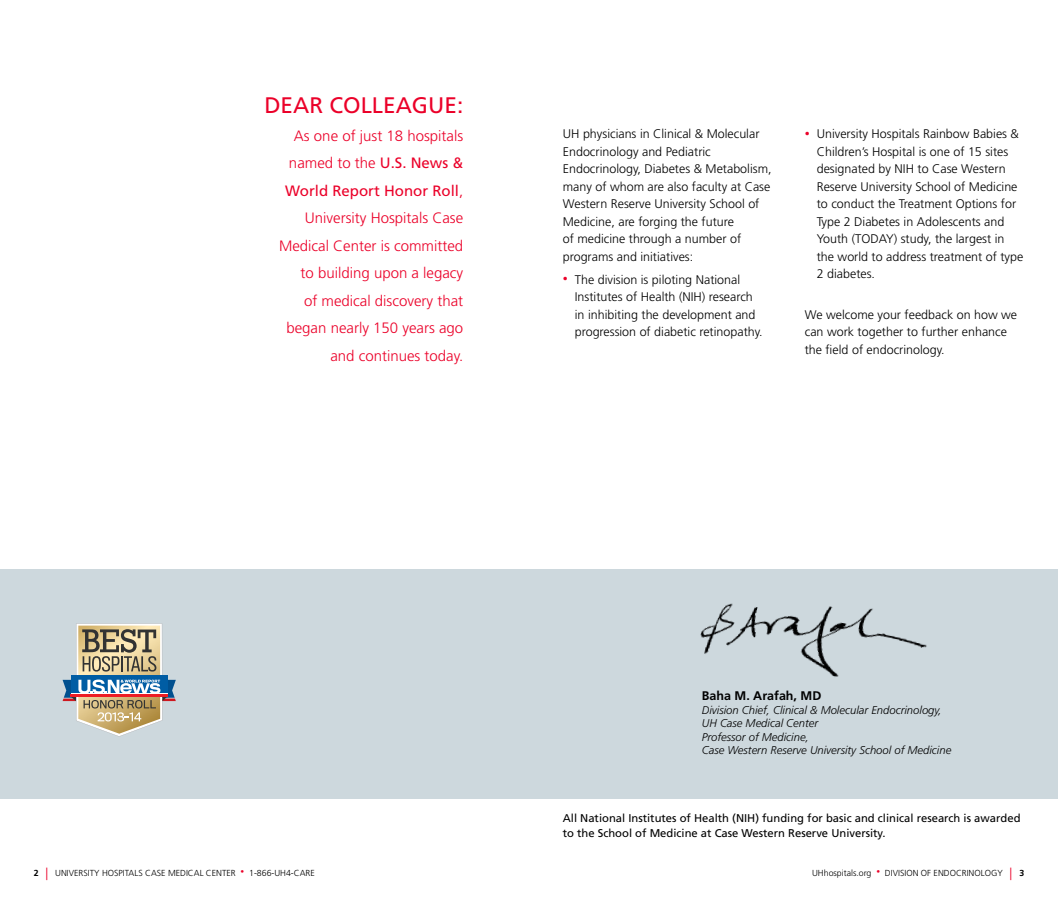
<style>
.page{position:relative;width:1058px;height:900px;background:#fff}
.page>*{position:absolute;margin:0;border:0;box-sizing:border-box;transform-origin:0 0}
.t1{font:22.5px "Frutiger LT Std";color:#eb0029}
.t2{font:300 15px/27.5px "Frutiger LT Std";color:#eb0029;text-align:right}
.t3{font:300 12.5px/17.5px "Frutiger LT Std";color:#000}
.t4{font:700 12.5px "Frutiger LT Std";color:#000}
.t5{font:italic 300 11.25px/13.5px "Frutiger LT Std";color:#000}
.t6{font:11.25px/15px "Frutiger LT Std";color:#000}
.t7{font:300 8.75px "Frutiger LT Std";color:#000}
.t8{font:700 8.75px "Frutiger LT Std";color:#000}
.s1{font-weight:400}
.s2{font-size:10px;color:#eb0029}
.s3{font-size:12.5px;color:#eb0029}
.s4{font-size:7.5px;color:#eb0029}
</style>
<div class="page">
<div style="left:0;top:569px;width:1058px;height:230px;background:#cdd8dd"></div>
<svg style="left:63px;top:623px;width:113px;height:114px"></svg>
<img style="left:700px;top:603px;width:227px;height:74px">
<h1 class="t1" style="left:264px;top:92px;width:200px">Dear Colleagu e:</h1>
<p class="t2" style="left:279px;top:122px;width:186px">As one of just 18 hospitals named to the <span class="s1">U.S. News &amp;<br>World Report Honor Roll</span>,<br>University Hospitals Case<br>Medical Center is committed to building upon a legacy<br>of medical discovery that began nearly 150 years ago and continues today.</p>
<p class="t3" style="left:563px;top:125px;width:210px">UH physicians in C linical &amp; Molecular Endocrinology and Pediatric Endocrinology, Diabetes &amp; Metabolism, many of whom are also faculty at C ase Western Reserve University School of Medicine, are forging the future<br>of medicine through a number of programs and initiatives:</p>
<p class="t3" style="left:575px;top:271px;width:189px;text-indent:-12px"><span class="s2">•</span> The division is piloting National Institutes of Health (NI H) research in inhibiting the development and progression of diabetic retinopathy.</p>
<p class="t3" style="left:816px;top:125px;width:204px;text-indent:-12px"><span class="s2">•</span> University Hospitals Rainbow Babies &amp; Children’s Hospital is one of 15 sites designated by NI H to Case Western Reserve University School of Medicine to conduct the Treatment Options for Type 2 Diabetes in Adolescents and Youth (TODAY</p>
<p class="t3" style="left:816px;top:230px;width:208px;text-indent:77px">) study, the largest in the world to address treatment of type<br>2 diabetes.</p>
<p class="t3" style="left:804px;top:306px;width:214px">We welcome your feedback on how we can work together to further enhance the field of endocrinology.</p>
<p class="t4" style="left:702px;top:688px;width:121px">Baha M. Arafah, MD</p>
<p class="t5" style="left:702px;top:703px;width:251px">Division Chief, Clinical &amp; Molecular Endocrinology, UH Case Medical Center<br>Professor of Medicine,<br>Case Western Reserve University School of Medicine</p>
<p class="t6" style="left:562px;top:811px;width:459px">All National Institutes of Health (NIH) funding for basic and clinical research is awarded to the School of Medicine at Case Western Reserve University.</p>
<p class="t7" style="left:46px;top:868px;width:255px"><span class="s3">|</span> University Hospitals Case Medical Center <span class="s4">•</span> 1-866-UH4-CARE</p>
<p class="t7" style="left:812px;top:868px;width:202px">UHhospitals.org <span class="s4">•</span> Division of Endocrinology <span class="s3">|</span></p>
<p class="t8" style="left:34px;top:867px;width:6px">2</p>
<p class="t8" style="left:1019px;top:867px;width:6px">3</p>
</div>
